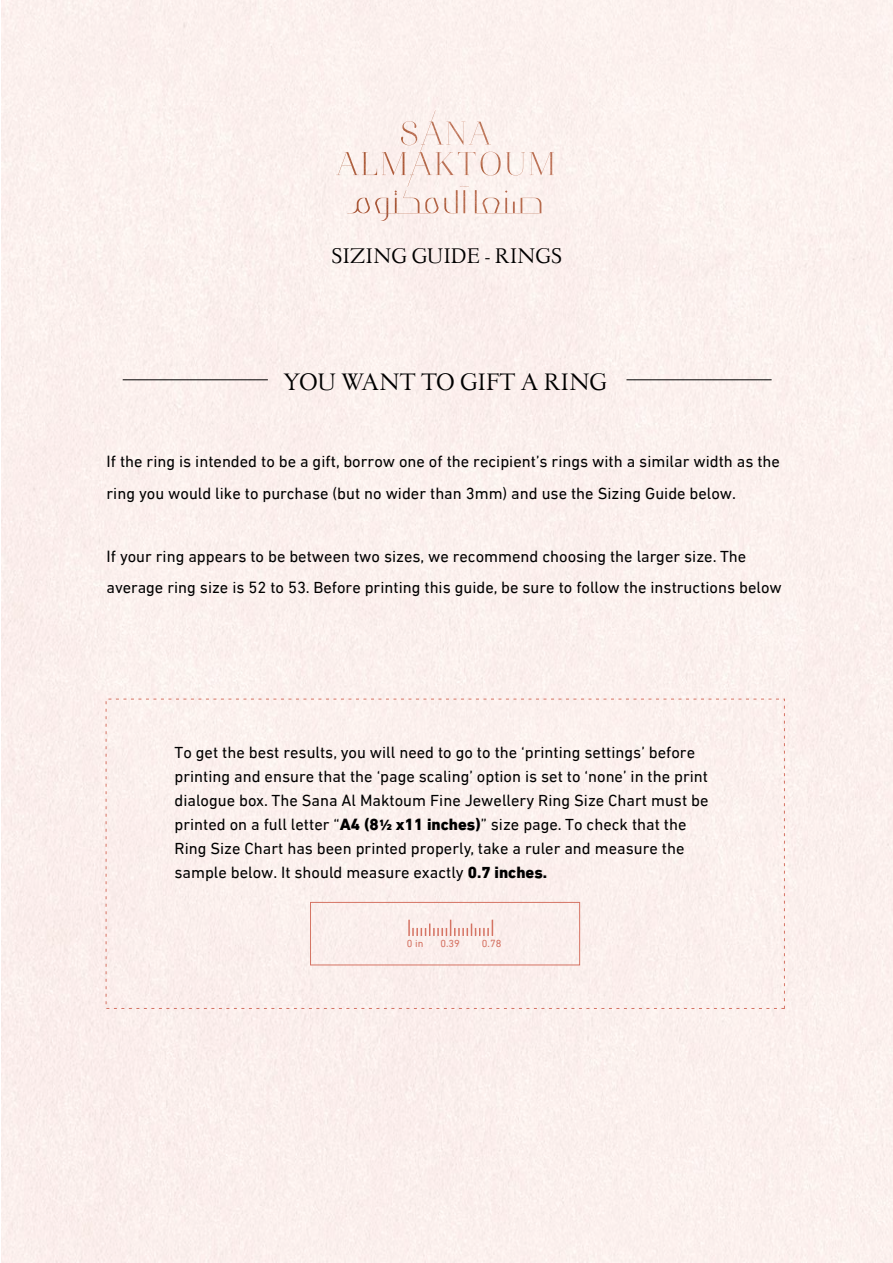
<style>
.page{position:relative;width:893px;height:1263px;background:#fff}
.page>*{position:absolute;margin:0;border:0;box-sizing:border-box;transform-origin:0 0}
.t1{font:27px "Monteverdi";color:#000}
.t2{font:24px "Monteverdi";color:#000}
.t3{font:16.5px/24px "DIN Next LT Arabic";color:#000}
.t4{font:10.5px "DIN Next LT Arabic";color:#d57363}
.s1{font-weight:800}
.s2{font-weight:800;font-size:15px}
</style>
<div class="page">
<div style="left:1px;top:0;width:892px;height:1263px;background:#fbf0ed"></div>
<img style="left:401px;top:110px;width:153px;height:77px">
<hr style="left:123px;top:380px;width:145px;height:1px;background:#000">
<hr style="left:626px;top:380px;width:146px;height:1px;background:#000">
<div style="left:107px;top:699px;width:678px;height:309px;background:#fbf0ed"></div>
<div style="left:310px;top:902px;width:270px;height:63px;border:1px solid #d57363"></div>
<svg style="left:408px;top:920px;width:85px;height:16px"></svg>
<h2 class="t2" style="left:332px;top:244px;width:232px">SIZING GUIDE - RINGS</h2>
<h1 class="t1" style="left:284px;top:369px;width:325px">YOU WANT TO GIFT A RING</h1>
<p class="t3" style="left:107px;top:446px;width:675px;line-height:31.5px">If the ring is intended to be a gift, borrow one of the recipient’s rings with a similar width as the ring you would like to purchase (but no wider than 3mm) and use the Sizing Guide below.</p>
<p class="t3" style="left:107px;top:540px;width:677px;line-height:31.5px">If your ring appears to be between two sizes, we recommend choosing the larger size. The average ring size is 52 to 53. Before printing this guide, be sure to follow the instructions below</p>
<p class="t3" style="left:175px;top:740px;width:535px">To get the best results, you will need to go to the ‘printing settings’ before printing and ensure that the ‘page scaling’ option is set to ‘none’ in the print dialogue box. The Sana Al Maktoum Fine Jewellery Ring Size Chart must be printed on a full letter “<span class="s1">A4 (8</span><span class="s2">½</span> <span class="s1">x11 inches)</span>” size page. To check that the Ring Size Chart has been printed properly, take a ruler and measure the sample below. It should measure exactly <span class="s1">0.7 inches.</span></p>
<p class="t4" style="left:407px;top:937px;width:18px">0 in</p>
<p class="t4" style="left:440px;top:937px;width:21px">0.39</p>
<p class="t4" style="left:482px;top:937px;width:21px">0.78</p>
</div>
